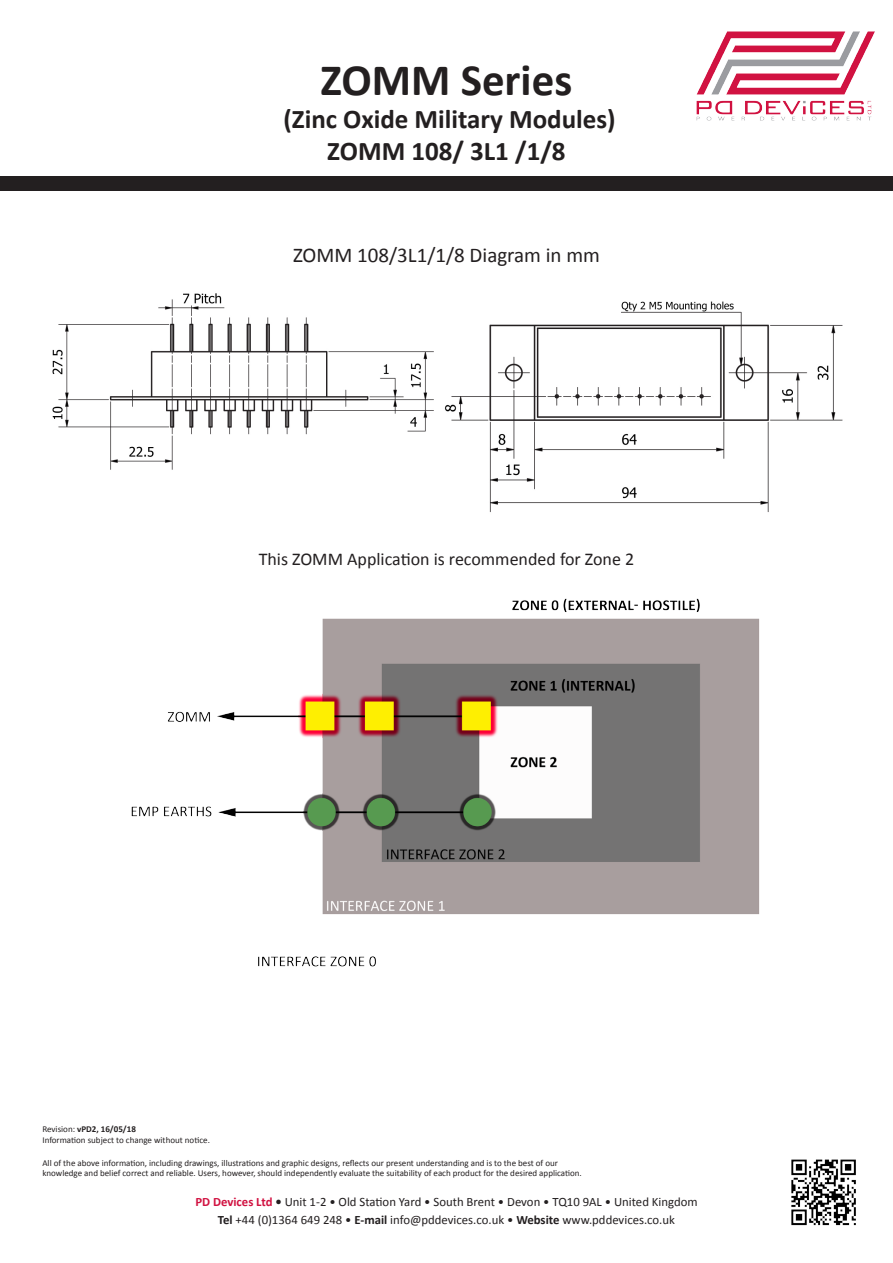
<style>
.page{position:relative;width:893px;height:1263px;background:#fff}
.page>*{position:absolute;margin:0;border:0;box-sizing:border-box;transform-origin:0 0}
.t1{font:700 45px "Calibri";color:#231f20}
.t2{font:700 27px/32.4px "Calibri";color:#231f20;text-align:center}
.t3{font:21px "Calibri";color:#231f20}
.t4{font:18px "Calibri";color:#231f20}
.t5{font:12.75px/18px "Calibri";color:#231f20;text-align:center}
.t6{font:9px/10.8px "Calibri";color:#231f20}
.s1{font-weight:700}
.s2{font-weight:700;color:#d11241}
</style>
<div class="page">
<img style="left:52px;top:293px;width:382px;height:177px">
<img style="left:445px;top:301px;width:398px;height:212px">
<div style="left:0;top:177px;width:893px;height:14px;background:#231f20"></div>
<img style="left:696px;top:31px;width:179px;height:90px">
<img style="left:791px;top:1159px;width:65px;height:66px">
<img style="left:131px;top:598px;width:629px;height:369px">
<h1 class="t1" style="left:321px;top:52px;width:253px">ZOMM Series</h1>
<h2 class="t2" style="left:283px;top:103px;width:334px">(Zinc Oxide Military Modules)<br>ZOMM 108/ 3L1 /1/8</h2>
<h3 class="t3" style="left:293px;top:242px;width:308px">ZOMM 108/3L1/1/8 Diagram in mm</h3>
<h3 class="t4" style="left:259px;top:548px;width:377px">This ZOMM Application is recommended for Zone 2</h3>
<p class="t6" style="left:42px;top:1124px;width:169px">Revision: <span class="s1">vPD2, 16/05/18<br></span>Information subject to change without notice.</p>
<p class="t6" style="left:42px;top:1157px;width:541px">All of the above information, including drawings, illustrations and graphic designs, reflects our present understanding and is to the best of our knowledge and belief correct and reliable. Users, however, should independently evaluate the suitability of each product for the desired application.</p>
<h3 class="t5" style="left:195px;top:1193px;width:504px"><span class="s2">PD Devices Ltd</span> <span class="s1">•</span> Unit 1-2 • Old Station Yard • South Brent • Devon • TQ10 9AL • United Kingdom<br><span class="s1">Tel</span> +44 (0)1364 649 248 • <span class="s1">E-mail</span> info@pddevices.co.uk • <span class="s1">Website</span> www.pddevices.co.uk</h3>
</div>
